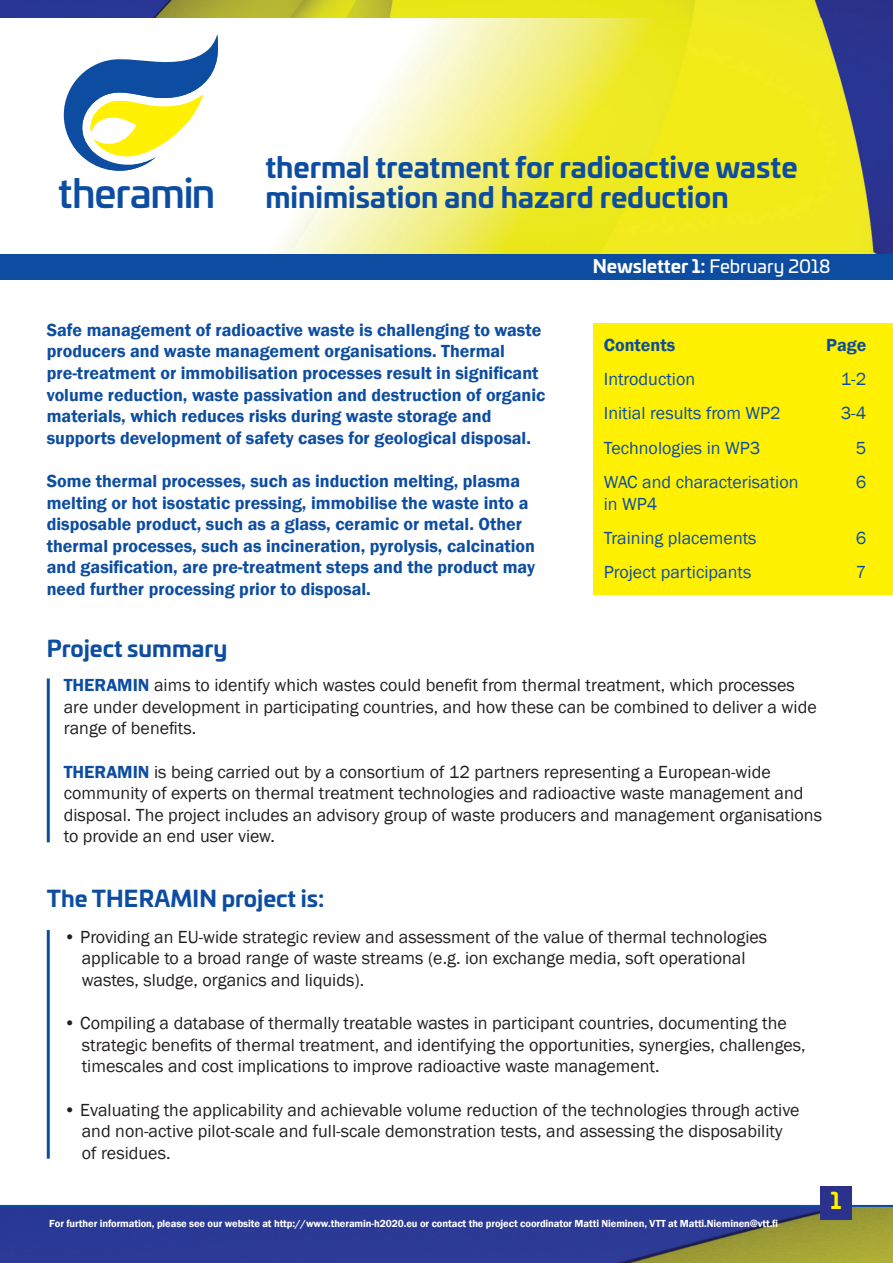
<style>
.page{position:relative;width:893px;height:1263px;background:#fff}
.page>*{position:absolute;margin:0;border:0;box-sizing:border-box;transform-origin:0 0}
.t1{font:500 39.3px "Univia Pro";letter-spacing:-.025em;color:#0d4da1}
.t2{font:700 28.35px/30px "Univia Pro";color:#0d4da1}
.t3{font:700 22.35px "Univia Pro";color:#0d4da1}
.t4{font:700 22.35px "Univia Pro";color:#fff101}
.t5{font:18px/21.6px "Franklin Gothic";color:#231f20}
.t6{font:600 18px/21.6px "Franklin Gothic";color:#0d4da1}
.t7{font:18px/34.3px "Franklin Gothic";color:#0d4da1}
.t8{font:700 18px "Univia Pro";color:#fff}
.t9{font:600 10.5px "Franklin Gothic";letter-spacing:-.01em;color:#fff}
.s1{font-weight:400}
.s2{font-weight:600;color:#0d4da1}
</style>
<div class="page">
<hr style="left:0;top:1205px;width:893px;height:3px;background:#0d4da1">
<img style="left:0;top:1208px;width:893px;height:55px">
<img style="left:821px;top:1187px;width:30px;height:32px">
<img style="left:0;top:0;width:893px;height:254px">
<div style="left:594px;top:323px;width:299px;height:272px;background:#fff101"></div>
<svg style="left:64px;top:34px;width:154px;height:137px"></svg>
<hr style="left:47px;top:678px;width:3px;height:164px;background:#0d4da1">
<hr style="left:47px;top:930px;width:3px;height:229px;background:#0d4da1">
<div style="left:0;top:254px;width:893px;height:26px;background:#0d4da1"></div>
<h1 class="t1" style="left:58px;top:163px;width:159px">theramin</h1>
<h2 class="t2" style="left:265px;top:150px;width:534px">thermal treatment for radioactive waste minimisation and hazard reduction</h2>
<p class="t8" style="left:593px;top:252px;width:239px">Newsletter 1: <span class="s1">February 2018</span></p>
<p class="t6" style="left:47px;top:319px;width:500px">Safe management of radioactive waste is challenging to waste producers and waste management organisations. Thermal pre-treatment or immobilisation processes result in significant volume reduction, waste passivation and destruction of organic materials, which reduces risks during waste storage and supports development of safety cases for geological disposal.</p>
<p class="t6" style="left:47px;top:470px;width:490px">Some thermal processes, such as induction melting, plasma melting or hot isostatic pressing, immobilise the waste into a disposable product, such as a glass, ceramic or metal. Other thermal processes, such as incineration, pyrolysis, calcination and gasification, are pre-treatment steps and the product may need further processing prior to disposal.</p>
<p class="t3" style="left:47px;top:630px;width:182px">Project summary</p>
<p class="t6" style="left:604px;top:334px;width:73px">Contents</p>
<p class="t6" style="left:826px;top:334px;width:42px">Page</p>
<p class="t7" style="left:604px;top:362px;width:93px">Introduction</p>
<p class="t7" style="left:841px;top:362px;width:27px">1-2</p>
<p class="t7" style="left:604px;top:397px;width:178px">Initial results from WP2</p>
<p class="t7" style="left:841px;top:397px;width:27px">3-4</p>
<p class="t7" style="left:604px;top:431px;width:158px">Technologies in WP3</p>
<p class="t7" style="left:856px;top:431px;width:12px">5</p>
<p class="t7" style="left:604px;top:465px;width:196px">WAC and characterisation</p>
<p class="t7" style="left:856px;top:465px;width:12px">6</p>
<p class="t7" style="left:604px;top:487px;width:154px">in WP4<br>Training placements</p>
<p class="t7" style="left:856px;top:521px;width:12px">6</p>
<p class="t7" style="left:604px;top:556px;width:149px">Project participants</p>
<p class="t7" style="left:856px;top:556px;width:12px">7</p>
<p class="t5" style="left:64px;top:675px;width:754px"><span class="s2">THERAMIN</span> aims to identify which wastes could benefit from thermal treatment, which processes are under development in participating countries, and how these can be combined to deliver a wide range of benefits.</p>
<p class="t5" style="left:64px;top:761px;width:760px"><span class="s2">THERAMIN</span> is being carried out by a consortium of 12 partners representing a European-wide community of experts on thermal treatment technologies and radioactive waste management and disposal. The project includes an advisory group of waste producers and management organisations to provide an end user view.</p>
<p class="t3" style="left:47px;top:880px;width:279px">The THERAMIN project is:</p>
<p class="t5" style="left:82px;top:926px;width:687px;text-indent:-18px">• Providing an EU-wide strategic review and assessment of the value of thermal technologies applicable to a broad range of waste streams (e.g. ion exchange media, soft operational wastes, sludge, organics and liquids).</p>
<p class="t5" style="left:82px;top:1013px;width:725px;text-indent:-18px">• Compiling a database of thermally treatable wastes in participant countries, documenting the strategic benefits of thermal treatment, and identifying the opportunities, synergies, challenges, timescales and cost implications to improve radioactive waste management.</p>
<p class="t5" style="left:82px;top:1099px;width:719px;text-indent:-18px">• Evaluating the applicability and achievable volume reduction of the technologies through active and non-active pilot-scale and full-scale demonstration tests, and assessing the disposability of residues.</p>
<p class="t9" style="left:49px;top:1216px;width:730px">For further information, please see our website at http://www.theramin-h2020.eu or contact the project coordinator Matti Nieminen, VTT at Matti.Nieminen@vtt.fi</p>
<p class="t4" style="left:831px;top:1183px;width:12px">1</p>
</div>
